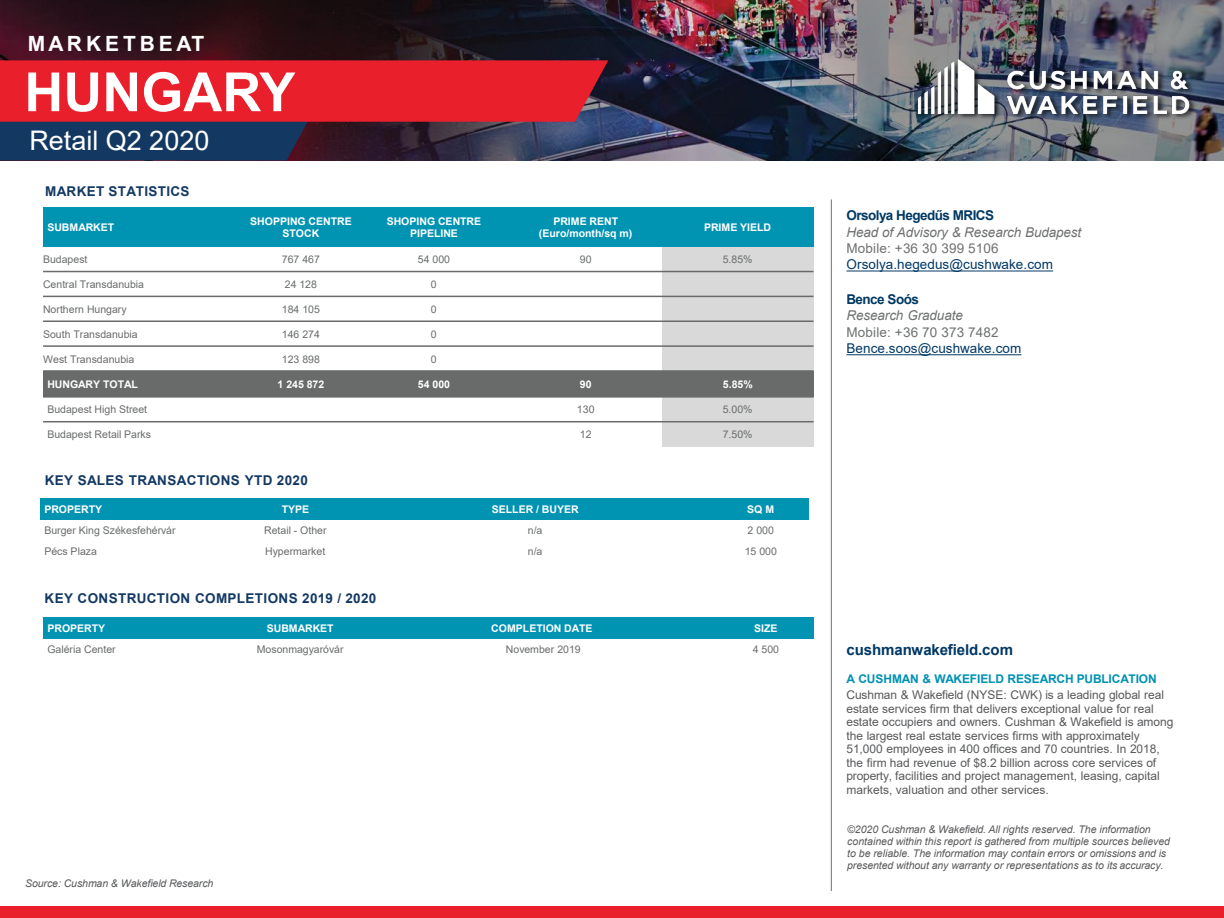
<style>
.page{position:relative;width:1224px;height:918px;background:#fff}
.page>*{position:absolute;margin:0;border:0;box-sizing:border-box;transform-origin:0 0}
.t1{font:700 54px "Arial";color:#fff}
.t2{font:27px "Arial";color:#fff}
.t3{font:700 21px "Arial";letter-spacing:.18em;color:#fff}
.t4{font:700 15px "Arial";letter-spacing:-.005em;color:#003865}
.t5{font:700 13.5px "Arial";letter-spacing:.025em;color:#133963}
.t6{font:13.5px "Arial";letter-spacing:.005em;color:#003865}
.t7{font:italic 13.5px "Arial";letter-spacing:-.01em;color:#6f7171}
.t8{font:13.5px "Arial";letter-spacing:.01em;color:#6f7171}
.t9{font:700 13.5px "Arial";letter-spacing:-.04em;color:#003963}
.t10{font:12px/13.5px "Arial";letter-spacing:-.005em;color:#58595b}
.t11{font:700 12px "Arial";letter-spacing:-.01em;color:#0091b3}
.t12{font:10.5px "Arial";color:#696b6b}
.t13{font:italic 10.5px/12px "Arial";letter-spacing:-.01em;color:#58595b}
.t14{font:700 10.5px/12.6px "Arial";color:#fff;text-align:center}
</style>
<div class="page">
<img style="left:0;top:0;width:1224px;height:160px">
<img style="left:878px;top:31px;width:346px;height:127px">
<img style="left:882px;top:35px;width:342px;height:114px">
<div style="left:0;top:907px;width:1224px;height:11px;background:#e91f2c"></div>
<svg style="left:0;top:60px;width:608px;height:101px;background:#99273b"></svg>
<hr style="left:831px;top:199px;width:1px;height:692px;background:#6f7171">
<div style="left:40px;top:498px;width:194px;height:21px;background:#0093b2"></div>
<div style="left:234px;top:498px;width:123px;height:21px;background:#0093b2"></div>
<div style="left:357px;top:498px;width:356px;height:21px;background:#0093b2"></div>
<div style="left:713px;top:498px;width:95px;height:21px;background:#0093b2"></div>
<div style="left:43px;top:207px;width:201px;height:40px;background:#0093b2"></div>
<div style="left:244px;top:207px;width:114px;height:40px;background:#0093b2"></div>
<div style="left:358px;top:207px;width:152px;height:40px;background:#0093b2"></div>
<div style="left:510px;top:207px;width:152px;height:40px;background:#0093b2"></div>
<div style="left:662px;top:207px;width:152px;height:40px;background:#0093b2"></div>
<div style="left:662px;top:247px;width:152px;height:25px;background:#d9d9d9"></div>
<div style="left:662px;top:272px;width:152px;height:24px;background:#d9d9d9"></div>
<div style="left:662px;top:296px;width:152px;height:25px;background:#d9d9d9"></div>
<div style="left:662px;top:321px;width:152px;height:25px;background:#d9d9d9"></div>
<div style="left:662px;top:346px;width:152px;height:25px;background:#d9d9d9"></div>
<div style="left:43px;top:371px;width:201px;height:26px;background:#696b6b"></div>
<div style="left:244px;top:371px;width:114px;height:26px;background:#696b6b"></div>
<div style="left:358px;top:371px;width:152px;height:26px;background:#696b6b"></div>
<div style="left:510px;top:371px;width:152px;height:26px;background:#696b6b"></div>
<div style="left:662px;top:371px;width:152px;height:26px;background:#696b6b"></div>
<div style="left:662px;top:397px;width:152px;height:25px;background:#d9d9d9"></div>
<div style="left:662px;top:422px;width:152px;height:25px;background:#d9d9d9"></div>
<hr style="left:43px;top:271px;width:771px;height:1px;background:#696b6b">
<hr style="left:43px;top:296px;width:771px;height:1px;background:#696b6b">
<hr style="left:43px;top:321px;width:771px;height:1px;background:#696b6b">
<hr style="left:43px;top:345px;width:771px;height:2px;background:#696b6b">
<hr style="left:43px;top:370px;width:771px;height:2px;background:#696b6b">
<hr style="left:43px;top:396px;width:771px;height:2px;background:#696b6b">
<hr style="left:43px;top:421px;width:771px;height:1px;background:#696b6b">
<svg style="left:846px;top:271px;width:207px;height:1px"></svg>
<svg style="left:846px;top:354px;width:175px;height:1px"></svg>
<div style="left:43px;top:617px;width:192px;height:21px;background:#0093b2"></div>
<div style="left:235px;top:617px;width:131px;height:21px;background:#0093b2"></div>
<div style="left:366px;top:617px;width:352px;height:21px;background:#0093b2"></div>
<div style="left:718px;top:617px;width:96px;height:21px;background:#0093b2"></div>
<h3 class="t3" style="left:28px;top:29px;width:178px">MARKETBEAT</h3>
<h1 class="t1" style="left:24px;top:54px;width:272px">HUNGARY</h1>
<h2 class="t2" style="left:29px;top:121px;width:182px">Retail Q2 2020</h2>
<p class="t5" style="left:45px;top:182px;width:146px">MARKET STATISTICS</p>
<p class="t14" style="left:47px;top:221px;width:68px">SUBMARKET</p>
<p class="t14" style="left:250px;top:215px;width:103px">SHOPPING CENTRE<br>STOCK</p>
<p class="t14" style="left:387px;top:215px;width:96px">SHOPING CENTRE<br>PIPELINE</p>
<p class="t14" style="left:553px;top:215px;width:66px">PRIME RENT</p>
<p class="t14" style="left:539px;top:227px;width:95px">(Euro/month/sq m)</p>
<p class="t14" style="left:704px;top:221px;width:69px">PRIME YIELD</p>
<p class="t12" style="left:43px;top:252px;width:46px">Budapest</p>
<p class="t12" style="left:282px;top:252px;width:39px">767 467</p>
<p class="t12" style="left:418px;top:252px;width:34px">54 000</p>
<p class="t12" style="left:580px;top:252px;width:13px">90</p>
<p class="t12" style="left:723px;top:252px;width:31px">5.85%</p>
<p class="t12" style="left:43px;top:277px;width:102px">Central Transdanubia</p>
<p class="t12" style="left:285px;top:277px;width:34px">24 128</p>
<p class="t12" style="left:431px;top:277px;width:7px">0</p>
<p class="t12" style="left:43px;top:302px;width:85px">Northern Hungary</p>
<p class="t12" style="left:282px;top:302px;width:39px">184 105</p>
<p class="t12" style="left:431px;top:302px;width:7px">0</p>
<p class="t12" style="left:43px;top:327px;width:96px">South Transdanubia</p>
<p class="t12" style="left:282px;top:327px;width:39px">146 274</p>
<p class="t12" style="left:431px;top:327px;width:7px">0</p>
<p class="t12" style="left:43px;top:352px;width:93px">West Transdanubia</p>
<p class="t12" style="left:282px;top:352px;width:39px">123 898</p>
<p class="t12" style="left:431px;top:352px;width:7px">0</p>
<p class="t14" style="left:47px;top:378px;width:92px">HUNGARY TOTAL</p>
<p class="t14" style="left:278px;top:378px;width:48px">1 245 872</p>
<p class="t14" style="left:418px;top:378px;width:34px">54 000</p>
<p class="t14" style="left:580px;top:378px;width:13px">90</p>
<p class="t14" style="left:723px;top:378px;width:31px">5.85%</p>
<p class="t12" style="left:47px;top:402px;width:101px">Budapest High Street</p>
<p class="t12" style="left:577px;top:402px;width:19px">130</p>
<p class="t12" style="left:723px;top:402px;width:31px">5.00%</p>
<p class="t12" style="left:47px;top:427px;width:105px">Budapest Retail Parks</p>
<p class="t12" style="left:580px;top:427px;width:13px">12</p>
<p class="t12" style="left:723px;top:427px;width:31px">7.50%</p>
<p class="t5" style="left:45px;top:470px;width:265px">KEY SALES TRANSACTIONS YTD 2020</p>
<p class="t14" style="left:44px;top:503px;width:59px">PROPERTY</p>
<p class="t14" style="left:282px;top:503px;width:29px">TYPE</p>
<p class="t14" style="left:492px;top:503px;width:88px">SELLER / BUYER</p>
<p class="t14" style="left:747px;top:503px;width:28px">SQ M</p>
<p class="t12" style="left:44px;top:523px;width:133px">Burger King Székesfehérvár</p>
<p class="t12" style="left:264px;top:523px;width:64px">Retail - Other</p>
<p class="t12" style="left:528px;top:523px;width:16px">n/a</p>
<p class="t12" style="left:748px;top:523px;width:28px">2 000</p>
<p class="t12" style="left:44px;top:544px;width:54px">Pécs Plaza</p>
<p class="t12" style="left:265px;top:544px;width:62px">Hypermarket</p>
<p class="t12" style="left:528px;top:544px;width:16px">n/a</p>
<p class="t12" style="left:745px;top:544px;width:34px">15 000</p>
<p class="t5" style="left:45px;top:589px;width:333px">KEY CONSTRUCTION COMPLETIONS 2019 / 2020</p>
<p class="t14" style="left:47px;top:622px;width:59px">PROPERTY</p>
<p class="t14" style="left:267px;top:622px;width:68px">SUBMARKET</p>
<p class="t14" style="left:491px;top:622px;width:103px">COMPLETION DATE</p>
<p class="t14" style="left:754px;top:622px;width:25px">SIZE</p>
<p class="t12" style="left:47px;top:642px;width:70px">Galéria Center</p>
<p class="t12" style="left:257px;top:642px;width:88px">Mosonmagyaróvár</p>
<p class="t12" style="left:506px;top:642px;width:76px">November 2019</p>
<p class="t12" style="left:753px;top:642px;width:28px">4 500</p>
<p class="t13" style="left:25px;top:878px;width:190px">Source: Cushman &amp; Wakefield Research</p>
<p class="t9" style="left:846px;top:206px;width:149px">Orsolya Hegedűs MRICS</p>
<p class="t7" style="left:846px;top:223px;width:236px">Head of Advisory &amp; Research Budapest</p>
<p class="t8" style="left:846px;top:239px;width:154px">Mobile: +36 30 399 5106</p>
<p class="t6" style="left:846px;top:255px;width:208px">Orsolya.hegedus@cushwake.com</p>
<p class="t9" style="left:846px;top:290px;width:74px">Bence Soós</p>
<p class="t7" style="left:846px;top:307px;width:118px">Research Graduate</p>
<p class="t8" style="left:846px;top:323px;width:154px">Mobile: +36 70 373 7482</p>
<p class="t6" style="left:846px;top:339px;width:176px">Bence.soos@cushwake.com</p>
<p class="t4" style="left:846px;top:639px;width:168px">cushmanwakefield.com</p>
<p class="t11" style="left:846px;top:670px;width:312px">A CUSHMAN &amp; WAKEFIELD RESEARCH PUBLICATION</p>
<p class="t10" style="left:846px;top:688px;width:328px">Cushman &amp; Wakefield (NYSE: CWK) is a leading global real estate services firm that delivers exceptional value for real estate occupiers and owners. Cushman &amp; Wakefield is among the largest real estate services firms with approximately 51,000 employees in 400 offices and 70 countries. In 2018, the firm had revenue of $8.2 billion across core services of property, facilities and project management, leasing, capital markets, valuation and other services.</p>
<p class="t13" style="left:847px;top:824px;width:324px">©2020 Cushman &amp; Wakefield. All rights reserved. The information contained within this report is gathered from multiple sources believed to be reliable. The information may contain errors or omissions and is presented without any warranty or representations as to its accuracy.</p>
</div>
